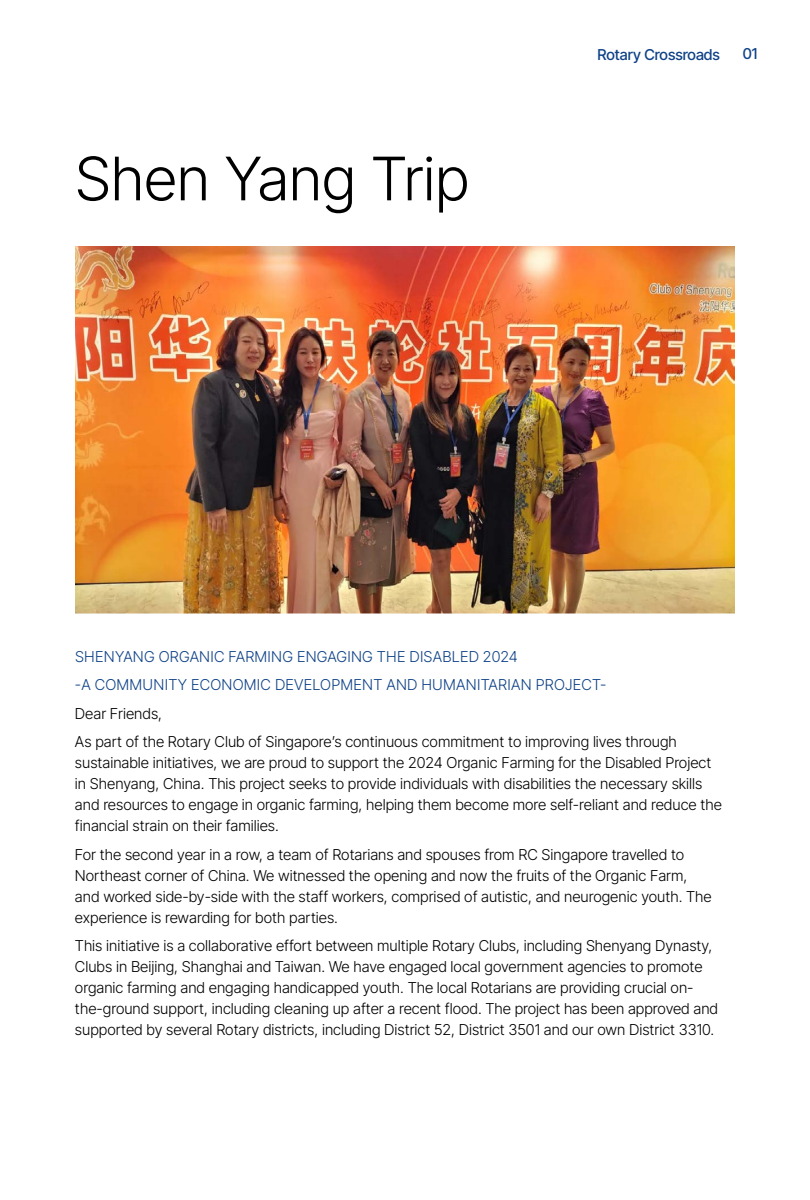
<style>
.page{position:relative;width:810px;height:1200px;background:#fff}
.page>*{position:absolute;margin:0;border:0;box-sizing:border-box;transform-origin:0 0}
.t1{font:300 60px "Inter Tight";color:#000}
.t2{font:300 15px/21px "Inter Tight";color:#000}
.t3{font:300 15px/28.5px "Inter Tight";letter-spacing:.015em;color:#0f4287}
.t4{font:500 15px "Inter Tight";color:#0f4287}
</style>
<div class="page">
<img style="left:75px;top:246px;width:660px;height:368px">
<h1 class="t1" style="left:75px;top:136px;width:396px">Shen Yang Trip</h1>
<p class="t4" style="left:598px;top:44px;width:124px">Rotary Crossroads</p>
<p class="t4" style="left:743px;top:43px;width:16px">01</p>
<p class="t3" style="left:75px;top:642px;width:533px">SHENYANG ORGANIC FARMING ENGAGING THE DISABLED 2024<br>-A COMMUNITY ECONOMIC DEVELOPMENT AND HUMANITARIAN PROJECT-</p>
<p class="t2" style="left:75px;top:699px;width:603px;line-height:28.5px">Dear Friends,<br>As part of the Rotary Club of Singapore’s continuous commitment to improving lives through</p>
<p class="t2" style="left:75px;top:752px;width:649px">sustainable initiatives, we are proud to support the 2024 Organic Farming for the Disabled Project in Shenyang, China. This project seeks to provide individuals with disabilities the necessary skills and resources to engage in organic farming, helping them become more self-reliant and reduce the financial strain on their families.</p>
<p class="t2" style="left:75px;top:844px;width:638px">For the second year in a row, a team of Rotarians and spouses from RC Singapore travelled to Northeast corner of China. We witnessed the opening and now the fruits of the Organic Farm, and worked side-by-side with the staff workers, comprised of autistic, and neurogenic youth. The experience is rewarding for both parties.</p>
<p class="t2" style="left:75px;top:935px;width:645px">This initiative is a collaborative effort between multiple Rotary Clubs, including Shenyang Dynasty, Clubs in Beijing, Shanghai and Taiwan. We have engaged local government agencies to promote organic farming and engaging handicapped youth. The local Rotarians are providing crucial on&shy;the-ground support, including cleaning up after a recent flood. The project has been approved and supported by several Rotary districts, including District 52, District 3501 and our own District 3310.</p>
</div>
